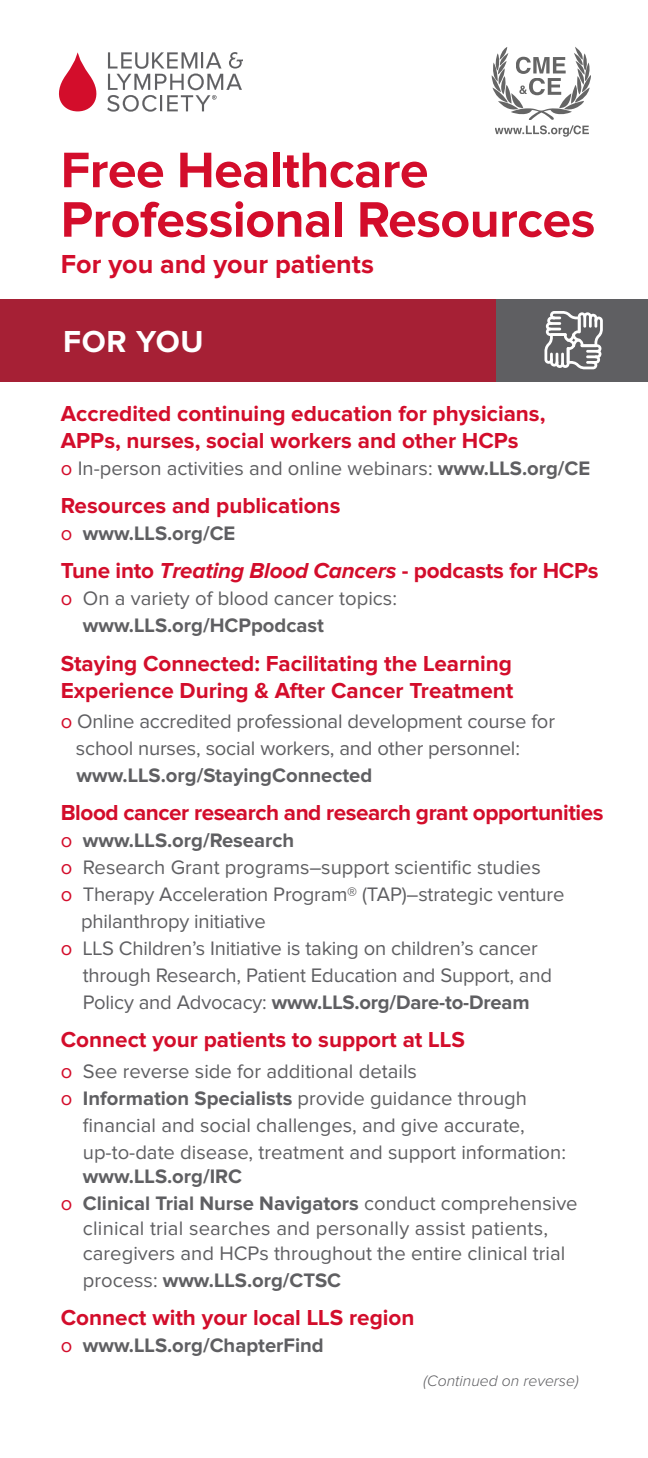
<style>
.page{position:relative;width:648px;height:1458px;background:#fff}
.page>*{position:absolute;margin:0;border:0;box-sizing:border-box;transform-origin:0 0}
.t1{font:700 51.75px "Proxima Nova";letter-spacing:-.01em;color:#d30d2b}
.t2{font:700 31.5px "Proxima Nova";letter-spacing:.02em;color:#fff}
.t3{font:700 27px "Proxima Nova";color:#d30d2b}
.t4{font:700 22.5px/27px "Proxima Nova";color:#d30d2b}
.t5{font:700 22.5px "Proxima Nova";letter-spacing:-.02em;color:#d30d2b}
.t6{font:20.25px/27px "Proxima Nova";color:#5f5f62}
.t7{font:700 20.25px "Proxima Nova";color:#5f5f62}
.t8{font:italic 300 15.75px "Proxima Nova";color:#5f5f62}
.s1{color:#d30d2b}
.s2{font-weight:700}
.s3{font-weight:400;color:#d30d2b}
.s4{font-style:italic}
.s5{font-weight:400}
</style>
<div class="page">
<svg style="left:59px;top:52px;width:183px;height:60px"></svg>
<div style="left:0;top:299px;width:648px;height:82px;background:#5f5f62"></div>
<div style="left:0;top:299px;width:496px;height:82px;background:#a62035"></div>
<svg style="left:545px;top:311px;width:58px;height:58px"></svg>
<svg style="left:492px;top:47px;width:99px;height:90px"></svg>
<p class="t1" style="left:61px;top:140px;width:369px">Free Healthcare</p>
<p class="t1" style="left:61px;top:190px;width:536px">Professional Resources</p>
<p class="t3" style="left:61px;top:248px;width:315px">For you and your patients</p>
<p class="t2" style="left:63px;top:324px;width:142px">FOR YOU</p>
<p class="t4" style="left:61px;top:400px;width:486px">Accredited continuing education for physicians,<br>APPs, nurses, social workers and other HCPs</p>
<p class="t6" style="left:61px;top:455px;width:531px"><span class="s1">o</span> In-person activities and online webinars: <span class="s2">www.LLS.org/CE</span></p>
<p class="t4" style="left:61px;top:492px;width:281px">Resources and publications</p>
<p class="t7" style="left:61px;top:522px;width:176px"><span class="s3">o</span> www.LLS.org/CE</p>
<p class="t4" style="left:61px;top:558px;width:539px">Tune into <span class="s4">Treating Blood Cancers</span> - podcasts for HCPs</p>
<p class="t6" style="left:83px;top:585px;width:316px;text-indent:-22px"><span class="s1">o</span> On a variety of blood cancer topics: <span class="s2">www.LLS.org/HCPpodcast</span></p>
<p class="t4" style="left:61px;top:650px;width:454px">Staying Connected: Facilitating the Learning<br>Experience During &amp; After Cancer Treatment</p>
<p class="t6" style="left:76px;top:708px;width:481px;text-indent:-15px"><span class="s1">o</span> Online accredited professional development course for school nurses, social workers, and other personnel: <span class="s2">www.LLS.org/StayingConnected</span></p>
<p class="t5" style="left:61px;top:800px;width:544px">Blood cancer research and research grant opportunities</p>
<p class="t6" style="left:61px;top:827px;width:481px"><span class="s1">o</span> <span class="s2">www.LLS.org/Research<br></span><span class="s1">o</span> Research Grant programs–support scientific studies</p>
<p class="t6" style="left:61px;top:881px;width:505px"><span class="s1">o</span> Therapy Acceleration Program® (TAP)–strategic venture</p>
<p class="t6" style="left:81px;top:908px;width:186px">philanthropy initiative</p>
<p class="t6" style="left:83px;top:935px;width:471px;text-indent:-22px"><span class="s1">o</span> LLS Children’s Initiative is taking on children’s cancer through Research, Patient Education and Support, and<br>Policy and Advocacy: <span class="s2">www.LLS.org/Dare-to-Dream</span></p>
<p class="t4" style="left:61px;top:1027px;width:406px">Connect your patients to support at LLS</p>
<p class="t6" style="left:61px;top:1058px;width:358px"><span class="s1">o</span> See reverse side for additional details</p>
<p class="t6" style="left:83px;top:1085px;width:485px;text-indent:-22px"><span class="s1">o</span> <span class="s2">Information Specialists</span> provide guidance through financial and social challenges, and give accurate, up-to-date disease, treatment and support information:</p>
<p class="t7" style="left:83px;top:1165px;width:161px">www.LLS.org/IRC</p>
<p class="t6" style="left:61px;top:1192px;width:518px;line-height:24.8px;text-align:center"><span class="s1">o</span> <span class="s2">Clinical Trial Nurse Navigators</span> conduct comprehensive clinical trial searches and personally assist patients, caregivers and HCPs throughout the entire clinical trial</p>
<p class="t7" style="left:83px;top:1269px;width:260px"><span class="s5">process:</span> www.LLS.org/CTSC</p>
<p class="t4" style="left:61px;top:1305px;width:355px">Connect with your local LLS region</p>
<p class="t7" style="left:61px;top:1334px;width:264px"><span class="s3">o</span> www.LLS.org/ChapterFind</p>
<p class="t8" style="left:424px;top:1374px;width:157px">(Continued on reverse)</p>
</div>
